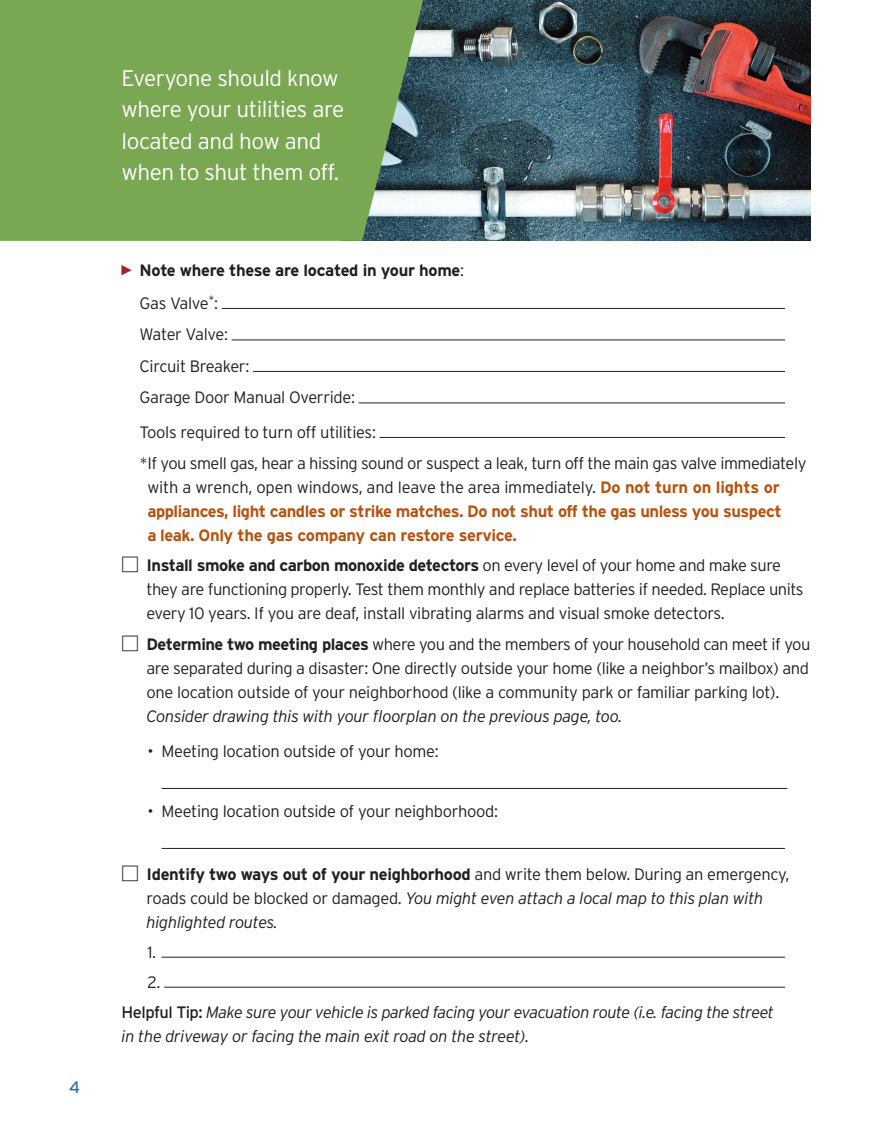
<style>
.page{position:relative;width:878px;height:1134px;background:#fff}
.page>*{position:absolute;margin:0;border:0;box-sizing:border-box;transform-origin:0 0}
.Sidebar_text{font:300 22.5px/31.5px "Interstate";letter-spacing:-.02em;color:#fff}
.Bulleted_text{font:300 16.5px/24px "Interstate";letter-spacing:-.025em;color:#231f20}
.text{font:700 16.5px/24px "Interstate";letter-spacing:-.03em;color:#b45412}
.text-2{font:italic 300 16.5px/24px "Interstate";letter-spacing:-.03em;color:#231f20}
.text-3{font:300 16.5px "Interstate";letter-spacing:-.02em;color:#231f20}
.Bulleted_text-2{font:700 16.5px "Interstate";letter-spacing:-.02em;color:#231f20}
.t1{font:16.5px "Interstate";color:#2d72a3}
.s1{font-weight:300}
.s2{font-weight:300;color:#231f20}
.s3{font-family:"Universal Std Newswith Comm Pi";font-weight:400;font-size:19.5px}
.s4{font-weight:700}
.s5{font-style:italic}
.s6{font-weight:400;font-style:normal}
</style>
<div class="page">
<img style="left:423px;top:0;width:387px;height:241px">
<svg style="left:0;top:0;width:423px;height:241px;background:#78a556"></svg>
<hr style="left:222px;top:308px;width:563px;height:1px;background:#231f20">
<hr style="left:232px;top:340px;width:553px;height:1px;background:#231f20">
<hr style="left:253px;top:371px;width:532px;height:1px;background:#231f20">
<hr style="left:358px;top:403px;width:427px;height:1px;background:#231f20">
<hr style="left:379px;top:437px;width:406px;height:1px;background:#231f20">
<hr style="left:161px;top:788px;width:626px;height:1px;background:#231f20">
<hr style="left:161px;top:848px;width:624px;height:1px;background:#231f20">
<hr style="left:161px;top:957px;width:624px;height:1px;background:#231f20">
<hr style="left:164px;top:987px;width:621px;height:1px;background:#231f20">
<p class="t1" style="left:69px;top:1078px;width:13px">4</p>
<p class="Sidebar_text" style="left:122px;top:62px;width:224px">Everyone should know where your utilities are located and how and when to shut them off.</p>
<p class="Bulleted_text-2" style="left:122px;top:261px;width:344px"><sup>▶</sup> Note where these are located in your home<span class="s1">:</span></p>
<p class="text-3" style="left:140px;top:294px;width:80px">Gas Valve<sup>*</sup>:</p>
<p class="text-3" style="left:140px;top:325px;width:90px">Water Valve:</p>
<p class="text-3" style="left:140px;top:357px;width:111px">Circuit Breaker:</p>
<p class="text-3" style="left:140px;top:388px;width:217px">Garage Door Manual Override:</p>
<p class="text-3" style="left:140px;top:423px;width:238px">Tools required to turn off utilities:</p>
<p class="text" style="left:147px;top:451px;width:660px;text-indent:-8px"><span class="s2">*If you smell gas, hear a hissing sound or suspect a leak, turn off the main gas valve immediately with a wrench, open windows, and leave the area immediately.</span> Do not turn on lights or appliances, light candles or strike matches. Do not shut off the gas unless you suspect<br>a leak. Only the gas company can restore service.</p>
<p class="Bulleted_text" style="left:146px;top:553px;width:658px;text-indent:-25px"><span class="s3">□</span> <span class="s4">Install smoke and carbon monoxide detectors</span> on every level of your home and make sure they are functioning properly. Test them monthly and replace batteries if needed. Replace units every 10 years. If you are deaf, install vibrating alarms and visual smoke detectors.</p>
<p class="Bulleted_text" style="left:146px;top:632px;width:665px;text-indent:-25px"><span class="s3">□</span> <span class="s4">Determine two meeting places</span> where you and the members of your household can meet if you are separated during a disaster: One directly outside your home (like a neighbor’s mailbox) and one location outside of your neighborhood (like a community park or familiar parking lot).<br><span class="s5">Consider drawing this with your floorplan on the previous page, too.</span></p>
<p class="Bulleted_text" style="left:147px;top:739px;width:293px">• Meeting location outside of your home:</p>
<p class="Bulleted_text" style="left:147px;top:799px;width:352px">• Meeting location outside of your neighborhood:</p>
<p class="Bulleted_text" style="left:146px;top:862px;width:644px;text-indent:-25px"><span class="s3">□</span> <span class="s4">Identify two ways out of your neighborhood</span> and write them below. During an emergency, roads could be blocked or damaged. <span class="s5">You might even attach a local map to this plan with highlighted routes.</span></p>
<p class="Bulleted_text" style="left:147px;top:940px;width:10px">1.</p>
<p class="Bulleted_text" style="left:147px;top:970px;width:15px">2.</p>
<p class="text-2" style="left:121px;top:1000px;width:654px"><span class="s6">Helpful Tip:</span> Make sure your vehicle is parked facing your evacuation route (i.e. facing the street in the driveway or facing the main exit road on the street).</p>
</div>
